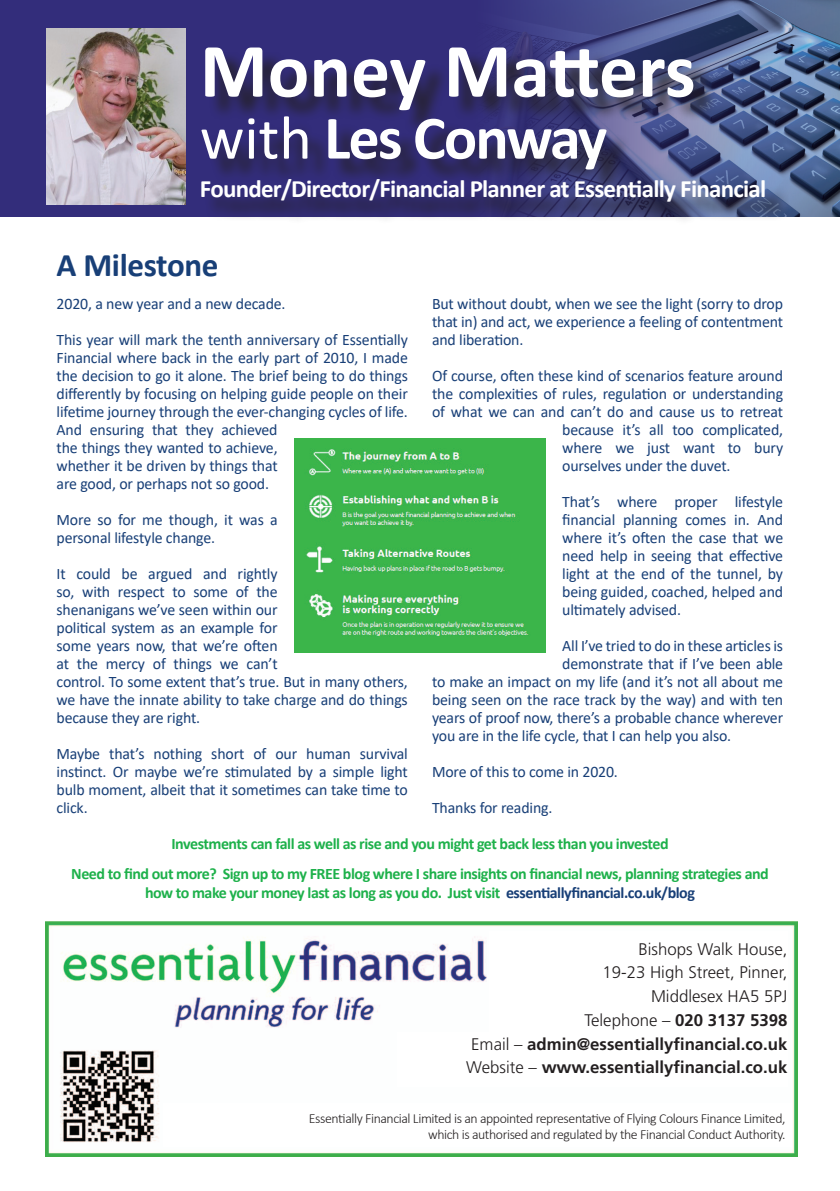
<style>
.page{position:relative;width:840px;height:1191px;background:#fff}
.page>*{position:absolute;margin:0;border:0;box-sizing:border-box;transform-origin:0 0}
.t1{font:700 77.6px "Calibri";color:#fff}
.t2{font:700 62px "Calibri";letter-spacing:-.03em;color:#fff}
.t3{font:700 33px "Calibri";letter-spacing:-.01em;color:#183f77}
.t4{font:700 25px "Calibri";letter-spacing:-.03em;color:#fff}
.t5{font:300 16.8px/23.8px "Frutiger";color:#231f20;text-align:right}
.t6{font:16px/18px "Calibri";letter-spacing:-.01em;color:#183f77}
.t7{font:700 16px/19.2px "Calibri";letter-spacing:-.03em;color:#1eb14b;text-align:center}
.t8{font:300 13.8px/16.6px "Calibri";letter-spacing:-.03em;color:#231f20;text-align:right}
.s1{font-weight:400}
.s2{color:#183f77}
.s3{font-weight:700}
</style>
<div class="page">
<div style="left:0;top:0;width:839px;height:217px;background:#332d7b"></div>
<img style="left:504px;top:0;width:335px;height:217px">
<img style="left:46px;top:921px;width:750px;height:236px">
<div style="left:489px;top:931px;width:298px;height:156px;background:#fff"></div>
<div style="left:397px;top:1032px;width:128px;height:55px;background:#fff"></div>
<div style="left:163px;top:1103px;width:628px;height:43px;background:#fff"></div>
<img style="left:46px;top:28px;width:139px;height:176px">
<div style="left:204px;top:51px;width:584px;height:175px;background:#231f20;opacity:.75"></div>
<img style="left:294px;top:438px;width:251px;height:214px">
<p class="t1" style="left:200px;top:16px;width:497px">Money Matters</p>
<p class="t2" style="left:200px;top:94px;width:408px"><span class="s1">with</span> Les Conway</p>
<p class="t4" style="left:200px;top:171px;width:567px">Founder/Director/Financial Planner at Essentially Financial</p>
<p class="t3" style="left:57px;top:241px;width:163px">A Milestone</p>
<p class="t6" style="left:57px;top:294px;width:230px">2020, a new year and a new decade.</p>
<p class="t6" style="left:57px;top:330px;width:352px">This year will mark the tenth anniversary of Essentially Financial where back in the early part of 2010, I made the decision to go it alone. The brief being to do things differently by focusing on helping guide people on their lifetime journey through the ever-changing cycles of life.<br>And ensuring that they achieved<br>the things they wanted to achieve,<br>whether it be driven by things that<br>are good, or perhaps not so good.</p>
<p class="t6" style="left:57px;top:510px;width:222px">More so for me though, it was a personal lifestyle change.</p>
<p class="t6" style="left:57px;top:564px;width:352px">It could be argued and rightly<br>so, with respect to some of the<br>shenanigans we’ve seen within our<br>political system as an example for<br>some years now, that we’re often<br>at the mercy of things we can’t<br>control. To some extent that’s true. But in many others, we have the innate ability to take charge and do things because they are right.</p>
<p class="t6" style="left:57px;top:744px;width:352px;text-align:justify">Maybe that’s nothing short of our human survival instinct. Or maybe we’re stimulated by a simple light bulb moment, albeit that it sometimes can take time to click.</p>
<p class="t6" style="left:432px;top:294px;width:352px;text-align:justify">But without doubt, when we see the light (sorry to drop that in) and act, we experience a feeling of contentment and liberation.</p>
<p class="t6" style="left:432px;top:366px;width:352px">Of course, often these kind of scenarios feature around</p>
<p class="t6" style="left:432px;top:384px;width:352px">the complexities of rules, regulation or understanding</p>
<p class="t6" style="left:432px;top:402px;width:352px">of what we can and can’t do and cause us to retreat</p>
<p class="t6" style="left:562px;top:420px;width:222px">because it’s all too complicated,</p>
<p class="t6" style="left:562px;top:438px;width:222px">where we just want to bury</p>
<p class="t6" style="left:562px;top:456px;width:170px">ourselves under the duvet.</p>
<p class="t6" style="left:562px;top:492px;width:222px;text-align:justify">That’s where proper lifestyle financial planning comes in. And where it’s often the case that we need help in seeing that effective light at the end of the tunnel, by being guided, coached, helped and ultimately advised.</p>
<p class="t6" style="left:562px;top:636px;width:222px">All I’ve tried to do in these articles is</p>
<p class="t6" style="left:562px;top:654px;width:222px">demonstrate that if I’ve been able</p>
<p class="t6" style="left:432px;top:672px;width:352px">to make an impact on my life (and it’s not all about me</p>
<p class="t6" style="left:432px;top:690px;width:352px">being seen on the race track by the way) and with ten</p>
<p class="t6" style="left:432px;top:708px;width:352px">years of proof now, there’s a probable chance wherever</p>
<p class="t6" style="left:432px;top:726px;width:300px">you are in the life cycle, that I can help you also.</p>
<p class="t6" style="left:432px;top:762px;width:187px">More of this to come in 2020.</p>
<p class="t6" style="left:432px;top:798px;width:122px">Thanks for reading.</p>
<p class="t7" style="left:171px;top:833px;width:498px">Investments can fall as well as rise and you might get back less than you invested</p>
<p class="t7" style="left:71px;top:864px;width:698px">Need to find out more? Sign up to my FREE blog where I share insights on financial news, planning strategies and how to make your money last as long as you do. Just visit <span class="s2">essentiallyfinancial.co.uk/blog</span></p>
<p class="t5" style="left:466px;top:937px;width:322px">Bishops Walk House,<br>19-23 High Street, Pinner,<br>Middlesex HA5 5PJ<br>Telephone – <span class="s3">020 3137 5398<br></span>Email – <span class="s3">admin@essentiallyfinancial.co.uk<br></span>Website – <span class="s3">www.essentiallyfinancial.co.uk</span></p>
<p class="t8" style="left:309px;top:1109px;width:478px">Essentially Financial Limited is an appointed representative of Flying Colours Finance Limited, which is authorised and regulated by the Financial Conduct Authority.</p>
</div>
